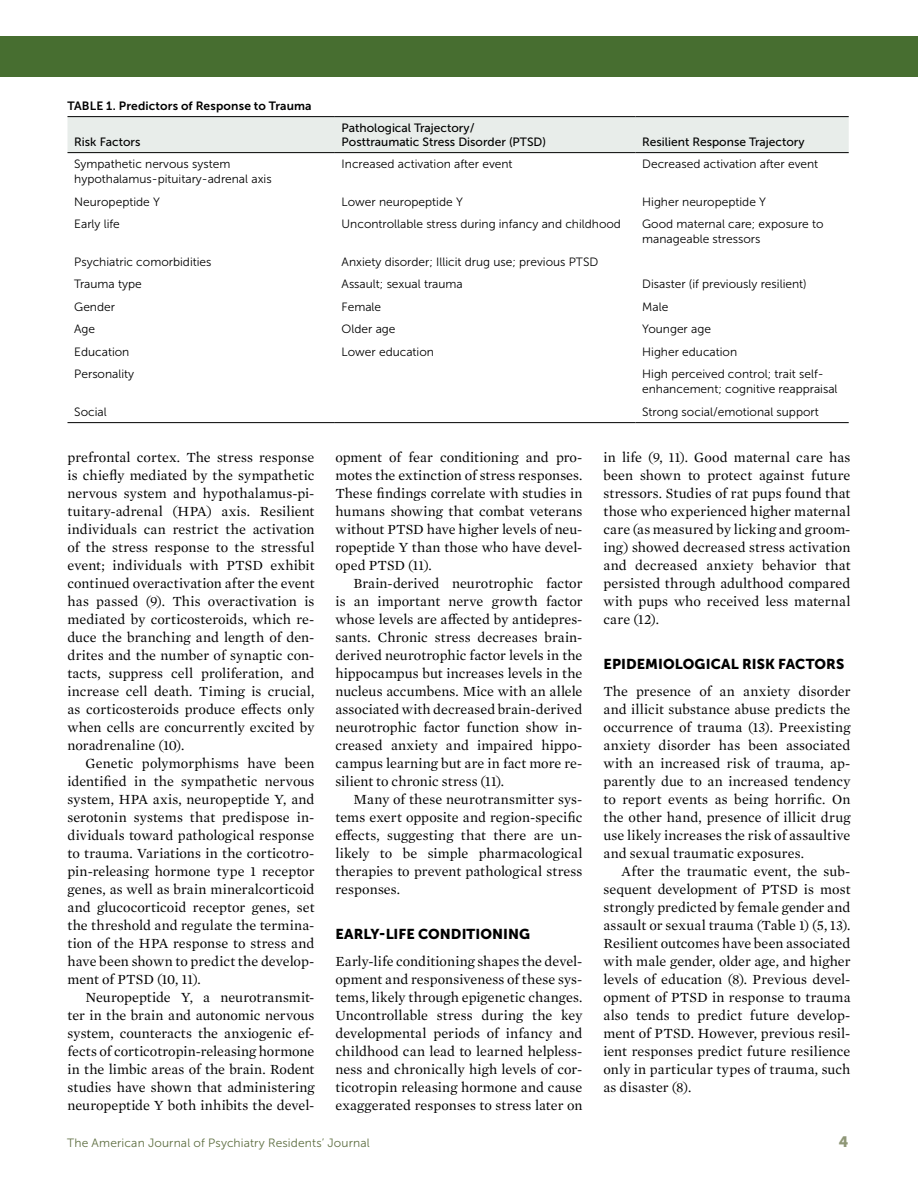
<style>
.page{position:relative;width:918px;height:1188px;background:#fff}
.page>*{position:absolute;margin:0;border:0;box-sizing:border-box;transform-origin:0 0}
.t1{font:15px "Museo Sans 900";color:#8f9777}
.t2{font:14.25px/18px "Mercury Text G1";letter-spacing:.005em;color:#000;text-align:justify}
.t3{font:14.25px "Museo Sans 900";letter-spacing:.005em;color:#000}
.t4{font:12px/15px "Museo Sans 300";color:#000}
.t5{font:12px/13.5px "Museo Sans 500";color:#000}
.t6{font:12px "Museo Sans 300";letter-spacing:.015em;color:#5e6e41}
.t7{font:12px "Museo Sans 700";letter-spacing:.01em;color:#000}
</style>
<div class="page">
<div style="left:0;top:36px;width:918px;height:40px;background:#476e30"></div>
<div style="left:68px;top:117px;width:781px;height:35px;background:#e8edea"></div>
<hr style="left:68px;top:422px;width:267px;height:1px;background:#000">
<hr style="left:335px;top:422px;width:300px;height:1px;background:#000">
<hr style="left:635px;top:422px;width:214px;height:1px;background:#000">
<hr style="left:68px;top:116px;width:267px;height:1px;background:#000">
<hr style="left:335px;top:116px;width:300px;height:1px;background:#000">
<hr style="left:635px;top:116px;width:214px;height:1px;background:#000">
<hr style="left:68px;top:152px;width:267px;height:1px;background:#000">
<hr style="left:335px;top:152px;width:300px;height:1px;background:#000">
<hr style="left:635px;top:152px;width:214px;height:1px;background:#000">
<p class="t7" style="left:68px;top:99px;width:246px">TABLE 1. Predictors of Response to Trauma</p>
<p class="t5" style="left:74px;top:135px;width:68px">Risk Factors</p>
<p class="t5" style="left:342px;top:122px;width:206px">Pathological Trajectory/<br>Posttraumatic Stress Disorder (PTSD)</p>
<p class="t5" style="left:642px;top:135px;width:164px">Resilient Response Trajectory</p>
<p class="t4" style="left:74px;top:157px;width:199px">Sympathetic nervous system hypothalamus-pituitary-adrenal axis</p>
<p class="t4" style="left:342px;top:157px;width:172px">Increased activation after event</p>
<p class="t4" style="left:642px;top:157px;width:178px">Decreased activation after event</p>
<p class="t4" style="left:74px;top:194px;width:87px">Neuropeptide Y</p>
<p class="t4" style="left:342px;top:194px;width:123px">Lower neuropeptide Y</p>
<p class="t4" style="left:642px;top:194px;width:125px">Higher neuropeptide Y</p>
<p class="t4" style="left:74px;top:217px;width:47px">Early life</p>
<p class="t4" style="left:342px;top:217px;width:281px">Uncontrollable stress during infancy and childhood</p>
<p class="t4" style="left:642px;top:217px;width:183px">Good maternal care; exposure to manageable stressors</p>
<p class="t4" style="left:74px;top:254px;width:139px">Psychiatric comorbidities</p>
<p class="t4" style="left:342px;top:254px;width:258px">Anxiety disorder; Illicit drug use; previous PTSD</p>
<p class="t4" style="left:74px;top:277px;width:69px">Trauma type</p>
<p class="t4" style="left:342px;top:277px;width:123px">Assault; sexual trauma</p>
<p class="t4" style="left:642px;top:277px;width:166px">Disaster (if previously resilient)</p>
<p class="t4" style="left:74px;top:299px;width:42px">Gender</p>
<p class="t4" style="left:342px;top:299px;width:41px">Female</p>
<p class="t4" style="left:642px;top:299px;width:28px">Male</p>
<p class="t4" style="left:74px;top:322px;width:23px">Age</p>
<p class="t4" style="left:342px;top:322px;width:55px">Older age</p>
<p class="t4" style="left:642px;top:322px;width:70px">Younger age</p>
<p class="t4" style="left:74px;top:344px;width:57px">Education</p>
<p class="t4" style="left:342px;top:344px;width:94px">Lower education</p>
<p class="t4" style="left:642px;top:344px;width:96px">Higher education</p>
<p class="t4" style="left:74px;top:367px;width:61px">Personality</p>
<p class="t4" style="left:642px;top:367px;width:197px">High perceived control; trait self&shy;enhancement; cognitive reappraisal</p>
<p class="t4" style="left:74px;top:404px;width:34px">Social</p>
<p class="t4" style="left:642px;top:404px;width:178px">Strong social/emotional support</p>
<p class="t2" style="left:68px;top:448px;width:249px">prefrontal cortex. The stress response is chiefly mediated by the sympathetic nervous system and hypothalamus-pi&shy;tuitary-adrenal (HPA) axis. Resilient individuals can restrict the activation of the stress response to the stressful event; individuals with PTSD exhibit continued overactivation after the event has passed (9). This overactivation is mediated by corticosteroids, which re&shy;duce the branching and length of den&shy;drites and the number of synaptic con&shy;tacts, suppress cell proliferation, and increase cell death. Timing is crucial, as corticosteroids produce effects only when cells are concurrently excited by noradrenaline (10).</p>
<p class="t2" style="left:68px;top:754px;width:249px;text-indent:18px">Genetic polymorphisms have been identified in the sympathetic nervous system, HPA axis, neuropeptide Y, and serotonin systems that predispose in&shy;dividuals toward pathological response to trauma. Variations in the corticotro&shy;pin-releasing hormone type 1 receptor genes, as well as brain mineralcorticoid and glucocorticoid receptor genes, set the threshold and regulate the termina&shy;tion of the HPA response to stress and have been shown to predict the develop&shy;ment of PTSD (10, 11).</p>
<p class="t2" style="left:68px;top:988px;width:249px;text-indent:18px">Neuropeptide Y, a neurotransmit&shy;ter in the brain and autonomic nervous system, counteracts the anxiogenic ef&shy;fects of corticotropin-releasing hormone in the limbic areas of the brain. Rodent studies have shown that administering neuropeptide Y both inhibits the devel-</p>
<p class="t2" style="left:335px;top:448px;width:248px">opment of fear conditioning and pro&shy;motes the extinction of stress responses.<br>These findings correlate with studies in humans showing that combat veterans without PTSD have higher levels of neu&shy;ropeptide Y than those who have devel&shy;oped PTSD (11).</p>
<p class="t2" style="left:335px;top:574px;width:249px;text-indent:18px">Brain-derived neurotrophic factor is an important nerve growth factor whose levels are affected by antidepres&shy;sants. Chronic stress decreases brain&shy;derived neurotrophic factor levels in the hippocampus but increases levels in the nucleus accumbens. Mice with an allele associated with decreased brain-derived neurotrophic factor function show in&shy;creased anxiety and impaired hippo&shy;campus learning but are in fact more re&shy;silient to chronic stress (11).</p>
<p class="t2" style="left:335px;top:790px;width:249px;text-indent:18px">Many of these neurotransmitter sys&shy;tems exert opposite and region-specific effects, suggesting that there are un&shy;likely to be simple pharmacological therapies to prevent pathological stress responses.</p>
<p class="t3" style="left:335px;top:926px;width:196px">EARLY-LI FE CONDITIONI NG</p>
<p class="t2" style="left:335px;top:952px;width:249px">Early-life conditioning shapes the devel&shy;opment and responsiveness of these sys&shy;tems, likely through epigenetic changes.<br>Uncontrollable stress during the key developmental periods of infancy and childhood can lead to learned helpless&shy;ness and chronically high levels of cor&shy;ticotropin releasing hormone and cause exaggerated responses to stress later on</p>
<p class="t2" style="left:603px;top:448px;width:249px">in life (9, 11). Good maternal care has been shown to protect against future stressors. Studies of rat pups found that those who experienced higher maternal care (as measured by licking and groom&shy;ing) showed decreased stress activation and decreased anxiety behavior that persisted through adulthood compared with pups who received less maternal care (12).</p>
<p class="t3" style="left:603px;top:656px;width:242px">EPI DEMIOLOGICAL RISK FACTORS</p>
<p class="t2" style="left:603px;top:682px;width:249px">The presence of an anxiety disorder and illicit substance abuse predicts the occurrence of trauma (13). Preexisting anxiety disorder has been associated with an increased risk of trauma, ap&shy;parently due to an increased tendency to report events as being horrific. On the other hand, presence of illicit drug use likely increases the risk of assaultive and sexual traumatic exposures.</p>
<p class="t2" style="left:603px;top:862px;width:249px;text-indent:18px">After the traumatic event, the sub&shy;sequent development of PTSD is most strongly predicted by female gender and assault or sexual trauma (Table 1) (5, 13).<br>Resilient outcomes have been associated with male gender, older age, and higher levels of education (8). Previous devel&shy;opment of PTSD in response to trauma also tends to predict future develop&shy;ment of PTSD. However, previous resil&shy;ient responses predict future resilience only in particular types of trauma, such as disaster (8).</p>
<p class="t6" style="left:67px;top:1136px;width:304px">The American Journal of Psychiatry Residents’ Journal</p>
<p class="t1" style="left:839px;top:1133px;width:11px">4</p>
</div>
